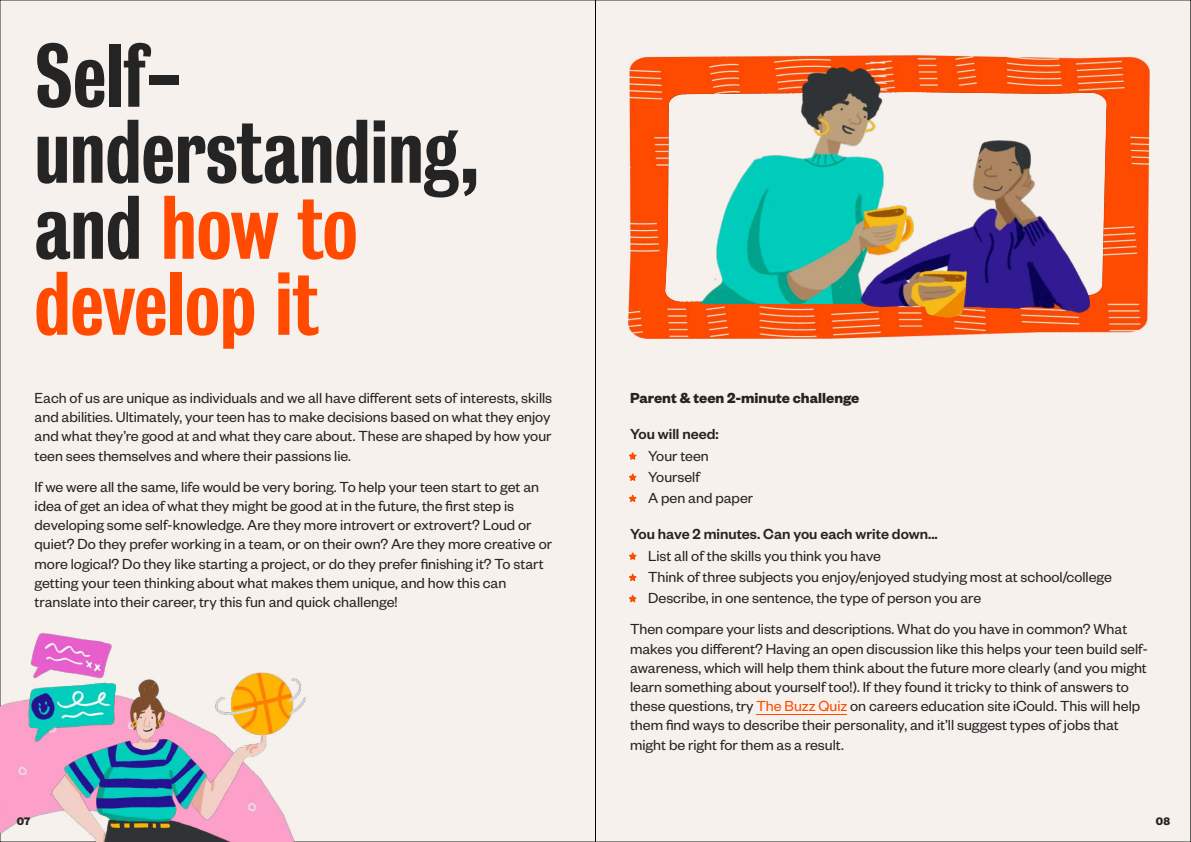
<style>
.page{position:relative;width:1191px;height:842px;background:#f7f1ed}
.page>*{position:absolute;margin:0;border:0;box-sizing:border-box;transform-origin:0 0}
.t1{font:500 82px/76px "Bureau Grot Condensed";color:#242424}
.t2{font:16px/19.2px "Founders Grotesk";color:#242424}
.t3{font:500 16px "Founders Grotesk";color:#242424}
.t4{font:700 16px "Founders Grotesk";color:#242424}
.t5{font:700 12px "Founders Grotesk";color:#242424}
.s1{color:#ff4a00}
</style>
<div class="page">
<hr style="left:756px;top:714px;width:91px;height:1px;background:#ff4a00">
<svg style="left:629px;top:452px;width:7px;height:8px"></svg>
<svg style="left:629px;top:473px;width:7px;height:8px"></svg>
<svg style="left:629px;top:495px;width:7px;height:7px"></svg>
<svg style="left:629px;top:552px;width:7px;height:8px"></svg>
<svg style="left:629px;top:574px;width:7px;height:7px"></svg>
<svg style="left:629px;top:595px;width:7px;height:7px"></svg>
<img style="left:628px;top:55px;width:521px;height:283px">
<img style="left:665px;top:92px;width:441px;height:210px">
<img style="left:701px;top:68px;width:155px;height:235px">
<img style="left:856px;top:55px;width:233px;height:263px">
<img style="left:0;top:601px;width:386px;height:241px">
<hr style="left:595px;top:0;width:1px;height:842px;background:#000">
<h1 class="t1" style="left:35px;top:44px;width:447px">Self&shy;understanding, and <span class="s1">how to develop it</span></h1>
<p class="t2" style="left:35px;top:391px;width:519px;text-align:justify">Each of us are unique as individuals and we all have different sets of interests, skills and abilities. Ultimately, your teen has to make decisions based on what they enjoy and what they’re good at and what they care about. These are shaped by how your teen sees themselves and where their passions lie.</p>
<p class="t2" style="left:35px;top:480px;width:519px">If we were all the same, life would be very boring. To help your teen start to get an idea of get an idea of what they might be good at in the future, the first step is developing some self-knowledge. Are they more introvert or extrovert? Loud or quiet? Do they prefer working in a team, or on their own? Are they more creative or more logical? Do they like starting a project, or do they prefer finishing it? To start getting your teen thinking about what makes them unique, and how this can translate into their career, try this fun and quick challenge!</p>
<p class="t4" style="left:630px;top:393px;width:231px">Parent &amp; teen 2-minute challenge</p>
<p class="t3" style="left:630px;top:429px;width:90px">You will need:</p>
<p class="t2" style="left:630px;top:449px;width:80px">• Your teen</p>
<p class="t2" style="left:630px;top:470px;width:71px">• Yourself</p>
<p class="t2" style="left:630px;top:491px;width:125px">• A pen and paper</p>
<p class="t3" style="left:630px;top:529px;width:309px">You have 2 minutes. Can you each write down...</p>
<p class="t2" style="left:630px;top:549px;width:252px">• List all of the skills you think you have</p>
<p class="t2" style="left:630px;top:570px;width:483px">• Think of three subjects you enjoy/enjoyed studying most at school/college</p>
<p class="t2" style="left:630px;top:591px;width:353px">• Describe, in one sentence, the type of person you are</p>
<p class="t2" style="left:630px;top:623px;width:519px">Then compare your lists and descriptions. What do you have in common? What makes you different? Having an open discussion like this helps your teen build self&shy;awareness, which will help them think about the future more clearly (and you might learn something about yourself too!). If they found it tricky to think of answers to these questions, try <span class="s1">The Buzz Quiz</span> on careers education site iCould. This will help them find ways to describe their personality, and it’ll suggest types of jobs that might be right for them as a result.</p>
<p class="t5" style="left:17px;top:817px;width:15px">07</p>
<p class="t5" style="left:1155px;top:817px;width:16px">08</p>
</div>
